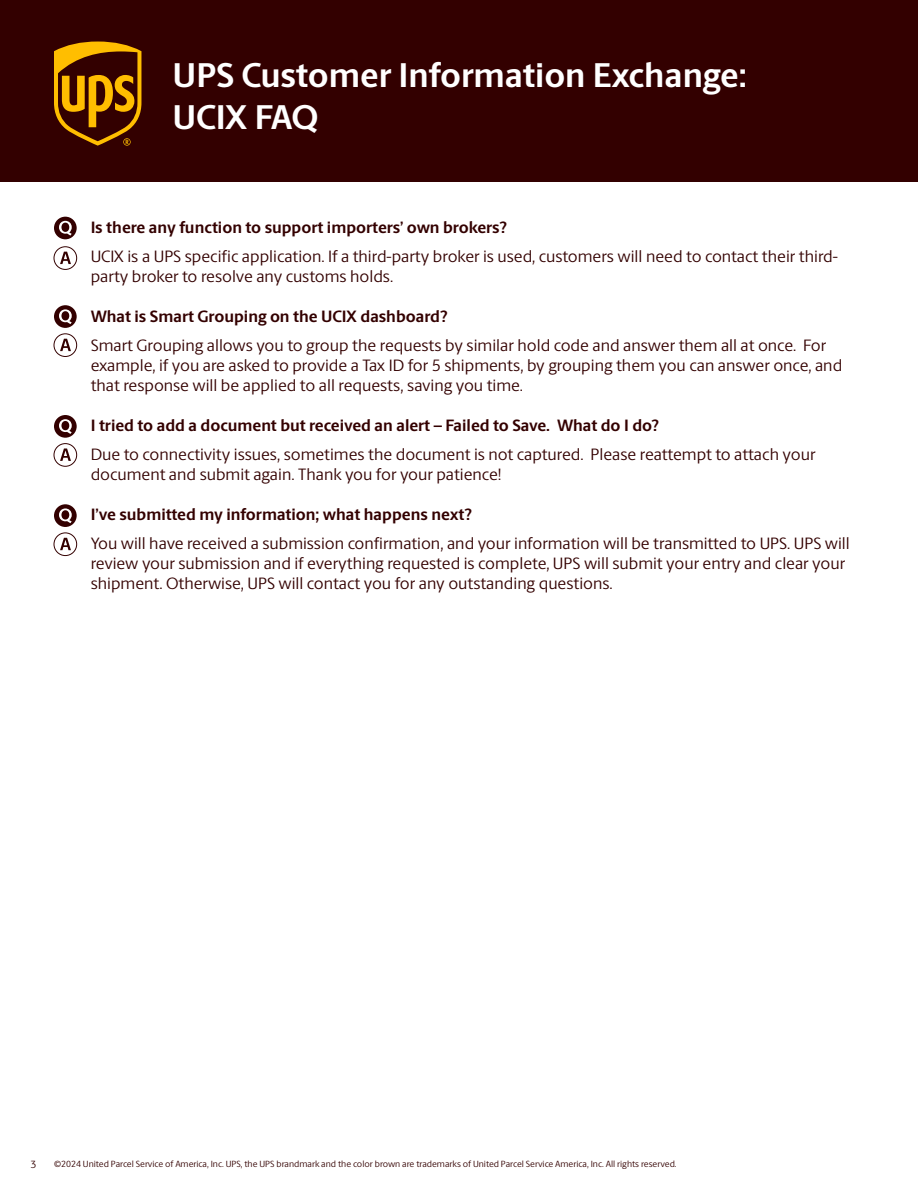
<style>
.page{position:relative;width:918px;height:1188px;background:#fff}
.page>*{position:absolute;margin:0;border:0;box-sizing:border-box;transform-origin:0 0}
.t1{font:700 34.5px "UPS Berlingske Sans";letter-spacing:-.005em;color:#fff}
.body{font:16.5px/19.8px "UPS Berlingske Sans";color:#300}
.body-2{font:700 16.5px "UPS Berlingske Sans";color:#300}
.t2{font:10.5px "UPS Berlingske Sans";color:#300}
.t3{font:9px "UPS Berlingske Sans";color:#300}
</style>
<div class="page">
<div style="left:0;top:0;width:918px;height:181px;background:#300"></div>
<svg style="left:54px;top:42px;width:87px;height:104px"></svg>
<div style="left:54px;top:217px;width:23px;height:22px;background:#300;border-radius:50%"></div>
<svg style="left:59px;top:221px;width:13px;height:15px"></svg>
<div style="left:54px;top:246px;width:23px;height:24px;border:1px solid #300;border-radius:50%"></div>
<svg style="left:60px;top:252px;width:11px;height:12px"></svg>
<div style="left:54px;top:305px;width:23px;height:23px;background:#300;border-radius:50%"></div>
<svg style="left:59px;top:309px;width:13px;height:15px"></svg>
<div style="left:54px;top:333px;width:23px;height:24px;border:1px solid #300;border-radius:50%"></div>
<svg style="left:60px;top:339px;width:11px;height:12px"></svg>
<div style="left:54px;top:415px;width:23px;height:23px;background:#300;border-radius:50%"></div>
<svg style="left:59px;top:419px;width:13px;height:15px"></svg>
<div style="left:54px;top:443px;width:23px;height:24px;border:1px solid #300;border-radius:50%"></div>
<svg style="left:60px;top:448px;width:11px;height:13px"></svg>
<div style="left:54px;top:504px;width:23px;height:23px;background:#300;border-radius:50%"></div>
<svg style="left:59px;top:508px;width:13px;height:15px"></svg>
<div style="left:54px;top:533px;width:23px;height:23px;border:1px solid #300;border-radius:50%"></div>
<svg style="left:60px;top:538px;width:11px;height:12px"></svg>
<p class="t1" style="left:172px;top:50px;width:576px">UPS Customer Information Exchange:</p>
<p class="t1" style="left:173px;top:91px;width:147px">UCIX FAQ</p>
<p class="body-2" style="left:91px;top:215px;width:418px">Is there any function to support importers’ own brokers?</p>
<p class="body" style="left:91px;top:246px;width:749px">UCIX is a UPS specific application. If a third-party broker is used, customers will need to contact their third&shy;party broker to resolve any customs holds.</p>
<p class="body-2" style="left:91px;top:304px;width:359px">What is Smart Grouping on the UCIX dashboard?</p>
<p class="body" style="left:91px;top:335px;width:753px">Smart Grouping allows you to group the requests by similar hold code and answer them all at once. For example, if you are asked to provide a Tax ID for 5 shipments, by grouping them you can answer once, and that response will be applied to all requests, saving you time.</p>
<p class="body-2" style="left:91px;top:413px;width:570px">I tried to add a document but received an alert – Failed to Save. What do I do?</p>
<p class="body" style="left:91px;top:444px;width:726px">Due to connectivity issues, sometimes the document is not captured. Please reattempt to attach your document and submit again. Thank you for your patience!</p>
<p class="body-2" style="left:91px;top:502px;width:383px">I’ve submitted my information; what happens next?</p>
<p class="body" style="left:91px;top:533px;width:761px">You will have received a submission confirmation, and your information will be transmitted to UPS. UPS will review your submission and if everything requested is complete, UPS will submit your entry and clear your shipment. Otherwise, UPS will contact you for any outstanding questions.</p>
<p class="t2" style="left:31px;top:1157px;width:7px">3</p>
<p class="t3" style="left:54px;top:1157px;width:624px">©2024 United Parcel Service of America, Inc. UPS, the UPS brandmark and the color brown are trademarks of United Parcel Service America, Inc. All rights reserved.</p>
</div>
